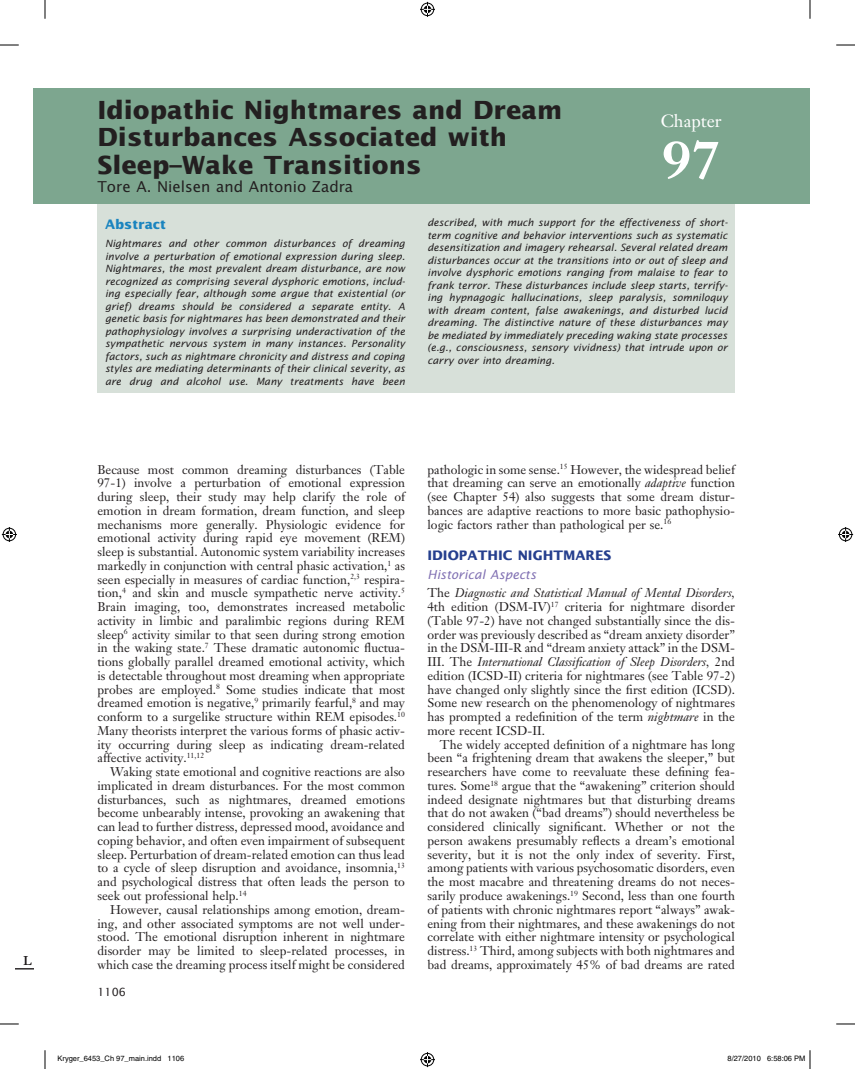
<style>
.page{position:relative;width:855px;height:1069px;background:#fff}
.page>*{position:absolute;margin:0;border:0;box-sizing:border-box;transform-origin:0 0}
.t1{font:700 52.5px "Janson Text";color:#fff}
.t2{font:700 25px/27.5px "Lucida Sans";color:#231f20}
.t3{font:17.5px "Janson Text";color:#fff}
.t4{font:15px "Lucida Sans";color:#231f20}
.t5{font:700 13.12px "Lucida Sans";color:#253f8e}
.t6{font:700 13.12px "Lucida Sans";color:#1a84bf}
.t7{font:12.5px/13.8px "Janson Text";color:#231f20;text-align:justify}
.t8{font:italic 12.5px "Lucida Sans";color:#8171b3}
.t9{font:11.25px "Lucida Sans";color:#231f20}
.t10{font:italic 10px/12.5px "Lucida Sans";color:#231f20;text-align:justify}
.t11{font:7.5px "Helvetica";color:#000}
.s1{font-style:italic}
</style>
<div class="page">
<hr style="left:15px;top:968px;width:67px;height:1px;background:#231f20">
<div style="left:34px;top:951px;width:64px;height:31px;background:#fff"></div>
<div style="left:98px;top:203px;width:637px;height:189px;background:#d7e0d9"></div>
<div style="left:34px;top:88px;width:776px;height:115px;background:#7da68f"></div>
<svg style="left:0;top:44px;width:19px;height:2px"></svg>
<svg style="left:836px;top:44px;width:19px;height:2px"></svg>
<svg style="left:0;top:1023px;width:19px;height:2px"></svg>
<svg style="left:836px;top:1023px;width:19px;height:2px"></svg>
<svg style="left:44px;top:0;width:2px;height:19px"></svg>
<svg style="left:44px;top:1050px;width:2px;height:19px"></svg>
<svg style="left:809px;top:0;width:2px;height:19px"></svg>
<svg style="left:420px;top:2px;width:15px;height:15px"></svg>
<svg style="left:420px;top:1052px;width:15px;height:15px"></svg>
<svg style="left:2px;top:527px;width:15px;height:15px"></svg>
<svg style="left:838px;top:527px;width:15px;height:15px"></svg>
<svg style="left:809px;top:1050px;width:2px;height:19px"></svg>
<h2 class="t2" style="left:98px;top:95px;width:466px">Idiopathic Nightmares and Dream<br>Disturbances Associated with<br>Sleep–Wake Transitions</h2>
<p class="t4" style="left:98px;top:178px;width:257px">Tore A. Nielsen and Antonio Zadra</p>
<h3 class="t3" style="left:661px;top:110px;width:62px">Chapter</h3>
<h1 class="t1" style="left:662px;top:126px;width:60px">97</h1>
<p class="t6" style="left:105px;top:216px;width:62px">Abstract</p>
<p class="t10" style="left:105px;top:237px;width:302px">Nightmares and other common disturbances of dreaming involve a perturbation of emotional expression during sleep.<br>Nightmares, the most prevalent dream disturbance, are now recognized as comprising several dysphoric emotions, includ&shy;ing especially fear, although some argue that existential (or grief) dreams should be considered a separate entity. A genetic basis for nightmares has been demonstrated and their pathophysiology involves a surprising underactivation of the sympathetic nervous system in many instances. Personality factors, such as nightmare chronicity and distress and coping styles are mediating determinants of their clinical severity, as are drug and alcohol use. Many treatments have been</p>
<p class="t10" style="left:428px;top:216px;width:302px">described, with much support for the effectiveness of short&shy;term cognitive and behavior interventions such as systematic desensitization and imagery rehearsal. Several related dream disturbances occur at the transitions into or out of sleep and involve dysphoric emotions ranging from malaise to fear to frank terror. These disturbances include sleep starts, terrify&shy;ing hypnagogic hallucinations, sleep paralysis, somniloquy with dream content, false awakenings, and disturbed lucid dreaming. The distinctive nature of these disturbances may be mediated by immediately preceding waking state processes (e.g., consciousness, sensory vividness) that intrude upon or carry over into dreaming.</p>
<p class="t7" style="left:23px;top:953px;width:10px">L</p>
<p class="t7" style="left:97px;top:462px;width:309px">Because most common dreaming disturbances (Table 97-1) involve a perturbation of emotional expression during sleep, their study may help clarify the role of emotion in dream formation, dream function, and sleep mechanisms more generally. Physiologic evidence for emotional activity during rapid eye movement (REM) sleep is substantial. Autonomic system variability increases markedly in conjunction with central phasic activation,<sup>1</sup> as seen especially in measures of cardiac function,<sup>2,3</sup> respira&shy;tion,<sup>4</sup> and skin and muscle sympathetic nerve activity.<sup>5<br></sup>Brain imaging, too, demonstrates increased metabolic activity in limbic and paralimbic regions during REM sleep<sup>6</sup> activity similar to that seen during strong emotion in the waking state.<sup>7</sup> These dramatic autonomic fluctua&shy;tions globally parallel dreamed emotional activity, which is detectable throughout most dreaming when appropriate probes are employed.<sup>8</sup> Some studies indicate that most dreamed emotion is negative,<sup>9</sup> primarily fearful,<sup>8</sup> and may conform to a surgelike structure within REM episodes.<sup>10<br></sup>Many theorists interpret the various forms of phasic activ&shy;ity occurring during sleep as indicating dream-related affective activity.<sup>11,12</sup></p>
<p class="t7" style="left:98px;top:765px;width:309px;text-indent:12px">Waking state emotional and cognitive reactions are also implicated in dream disturbances. For the most common disturbances, such as nightmares, dreamed emotions become unbearably intense, provoking an awakening that can lead to further distress, depressed mood, avoidance and coping behavior, and often even impairment of subsequent sleep. Perturbation of dream-related emotion can thus lead to a cycle of sleep disruption and avoidance, insomnia,<sup>13 </sup>and psychological distress that often leads the person to seek out professional help.<sup>14</sup></p>
<p class="t7" style="left:98px;top:902px;width:309px;text-indent:12px">However, causal relationships among emotion, dream&shy;ing, and other associated symptoms are not well under&shy;stood. The emotional disruption inherent in nightmare disorder may be limited to sleep-related processes, in which case the dreaming process itself might be considered</p>
<p class="t9" style="left:98px;top:985px;width:30px">1106</p>
<p class="t7" style="left:428px;top:462px;width:309px">pathologic in some sense.<sup>15</sup> However, the widespread belief that dreaming can serve an emotionally <span class="s1">adaptive</span> function (see Chapter 54) also suggests that some dream distur&shy;bances are adaptive reactions to more basic pathophysio&shy;logic factors rather than pathological per se.<sup>16</sup></p>
<p class="t5" style="left:428px;top:547px;width:185px">IDIOPATHIC NIGHTMARES</p>
<p class="t8" style="left:428px;top:567px;width:110px">Historical Aspects</p>
<p class="t7" style="left:427px;top:586px;width:309px">The <span class="s1">Diagnostic and Statistical Manual of Mental Disorders, </span>4th edition (DSM-IV)<sup>17</sup> criteria for nightmare disorder (Table 97-2) have not changed substantially since the dis&shy;order was previously described as “dream anxiety disorder” in the DSM-III-R and “dream anxiety attack” in the DSM-III. The <span class="s1">International Classification of Sleep Disorders,</span> 2nd edition (ICSD-II) criteria for nightmares (see Table 97-2) have changed only slightly since the first edition (ICSD).<br>Some new research on the phenomenology of nightmares has prompted a redefinition of the term <span class="s1">nightmare</span> in the more recent ICSD-II.</p>
<p class="t7" style="left:427px;top:737px;width:309px;text-indent:12px">The widely accepted definition of a nightmare has long been “a frightening dream that awakens the sleeper,” but researchers have come to reevaluate these defining fea&shy;tures. Some<sup>18</sup> argue that the “awakening” criterion should indeed designate nightmares but that disturbing dreams that do not awaken (“bad dreams”) should nevertheless be considered clinically significant. Whether or not the person awakens presumably reflects a dream’s emotional severity, but it is not the only index of severity. First, among patients with various psychosomatic disorders, even the most macabre and threatening dreams do not neces&shy;sarily produce awakenings.<sup>19</sup> Second, less than one fourth of patients with chronic nightmares report “always” awak&shy;ening from their nightmares, and these awakenings do not correlate with either nightmare intensity or psychological distress.<sup>13</sup> Third, among subjects with both nightmares and bad dreams, approximately 45% of bad dreams are rated</p>
<p class="t11" style="left:58px;top:1054px;width:128px">Kryger_6453_Ch 97_main.indd 1106</p>
<p class="t11" style="left:728px;top:1054px;width:79px">8/27/2010 6:58:06 PM</p>
</div>
